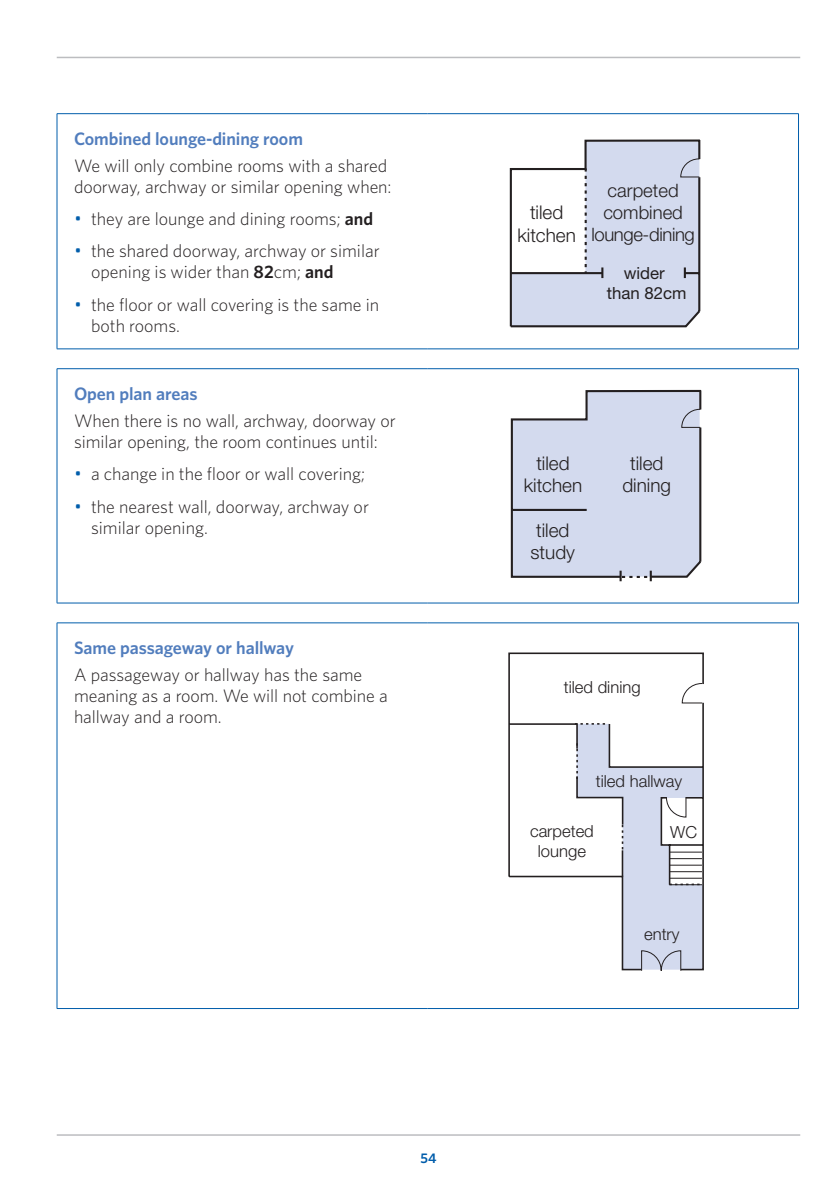
<style>
.page{position:relative;width:840px;height:1191px;background:#fff}
.page>*{position:absolute;margin:0;border:0;box-sizing:border-box;transform-origin:0 0}
.t1{font:300 19px/22.6px "Helvetica Neue";color:#231f20;text-align:center}
.t2{font:300 18.4px/22.2px "Helvetica Neue";color:#231f20;text-align:center}
.APIA_Body_Bullet_Lev{font:300 18px/21px "Whitney";color:#231f20}
.Body_Copy{font:300 18px/21px "Whitney";letter-spacing:-.005em;color:#231f20}
.APIA_Body_Copy{font:300 18px/21px "Whitney";letter-spacing:-.005em;color:#231f20}
.APIA_Heading_Level_4{font:600 18px "Whitney";letter-spacing:-.005em;color:#517dbd}
.t3{font:16.8px/20.2px "Helvetica Neue";color:#231f20;text-align:center}
.t4{font:300 16.6px/20px "Helvetica Neue";color:#231f20;text-align:center}
.t5{font:300 14.2px/17.2px "Helvetica Neue";color:#231f20;text-align:center}
.t6{font:600 14px "Whitney";color:#015dab}
.s1{font-size:19px;color:#015dab}
.s2{font-weight:600}
</style>
<div class="page">
<hr style="left:57px;top:1134px;width:742px;height:1px;background:#bcbdc0">
<hr style="left:57px;top:57px;width:742px;height:1px;background:#bcbdc0">
<hr style="left:57px;top:113px;width:370px;height:1px;background:#015dab">
<hr style="left:57px;top:114px;width:1px;height:234px;background:#015dab">
<hr style="left:427px;top:113px;width:371px;height:1px;background:#015dab">
<hr style="left:797px;top:114px;width:1px;height:234px;background:#015dab">
<hr style="left:57px;top:348px;width:370px;height:1px;background:#015dab">
<hr style="left:427px;top:348px;width:371px;height:1px;background:#015dab">
<svg style="left:509px;top:139px;width:192px;height:189px"></svg>
<hr style="left:57px;top:368px;width:370px;height:1px;background:#015dab">
<hr style="left:57px;top:369px;width:1px;height:234px;background:#015dab">
<hr style="left:427px;top:368px;width:371px;height:1px;background:#015dab">
<hr style="left:797px;top:369px;width:1px;height:234px;background:#015dab">
<hr style="left:57px;top:602px;width:370px;height:1px;background:#015dab">
<hr style="left:427px;top:602px;width:371px;height:1px;background:#015dab">
<svg style="left:510px;top:390px;width:192px;height:192px;background:#d0d5e7"></svg>
<hr style="left:57px;top:622px;width:370px;height:1px;background:#015dab">
<hr style="left:57px;top:623px;width:1px;height:385px;background:#015dab">
<hr style="left:427px;top:622px;width:371px;height:1px;background:#015dab">
<hr style="left:797px;top:623px;width:1px;height:385px;background:#015dab">
<hr style="left:57px;top:1008px;width:370px;height:1px;background:#015dab">
<hr style="left:427px;top:1008px;width:371px;height:1px;background:#015dab">
<svg style="left:508px;top:652px;width:196px;height:318px"></svg>
<svg style="left:574px;top:723px;width:129px;height:247px"></svg>
<svg style="left:681px;top:683px;width:20px;height:20px"></svg>
<hr style="left:621px;top:850px;width:2px;height:26px;background:#231f20">
<p class="APIA_Heading_Level_4" style="left:74px;top:128px;width:230px">Combined lounge-dining room</p>
<p class="APIA_Body_Copy" style="left:74px;top:155px;width:319px">We will only combine rooms with a shared doorway, archway or similar opening when:</p>
<p class="APIA_Body_Bullet_Lev" style="left:74px;top:208px;width:300px"><span class="s1">•</span> they are lounge and dining rooms; <span class="s2">and</span></p>
<p class="APIA_Body_Bullet_Lev" style="left:91px;top:240px;width:290px;text-indent:-17px"><span class="s1">•</span> the shared doorway, archway or similar opening is wider than <span class="s2">82</span>cm; <span class="s2">and</span></p>
<p class="APIA_Body_Bullet_Lev" style="left:91px;top:294px;width:289px;text-indent:-17px"><span class="s1">•</span> the floor or wall covering is the same in both rooms.</p>
<p class="t1" style="left:228px;top:214px;width:60px">kitchen</p>
<p class="t1" style="left:327px;top:214px;width:50px">dining</p>
<p class="t1" style="left:232px;top:295px;width:95px">study/office</p>
<p class="APIA_Heading_Level_4" style="left:74px;top:383px;width:125px">Open plan areas</p>
<p class="Body_Copy" style="left:74px;top:410px;width:323px">When there is no wall, archway, doorway or similar opening, the room continues until:</p>
<p class="APIA_Body_Bullet_Lev" style="left:74px;top:463px;width:292px"><span class="s1">•</span> a change in the floor or wall covering;</p>
<p class="APIA_Body_Bullet_Lev" style="left:91px;top:495px;width:279px;text-indent:-17px"><span class="s1">•</span> the nearest wall, doorway, archway or similar opening.</p>
<p class="APIA_Heading_Level_4" style="left:74px;top:637px;width:221px">Same passageway or hallway</p>
<p class="Body_Copy" style="left:74px;top:664px;width:315px">A passageway or hallway has the same meaning as a room. We will not combine a hallway and a room.</p>
<p class="t5" style="left:84px;top:691px;width:46px">tiled kitchen</p>
<p class="t5" style="left:148px;top:691px;width:56px">carpeted dining</p>
<p class="t1" style="left:517px;top:201px;width:60px">tiled kitchen</p>
<p class="t2" style="left:591px;top:179px;width:105px">carpeted combined lounge-dining</p>
<p class="t3" style="left:606px;top:263px;width:81px">wider<br>than 82cm</p>
<p class="t1" style="left:523px;top:451px;width:60px">tiled kitchen</p>
<p class="t1" style="left:622px;top:451px;width:50px">tiled dining</p>
<p class="t1" style="left:530px;top:518px;width:46px;text-align:left">tiled study</p>
<p class="t4" style="left:563px;top:676px;width:78px">tiled dining</p>
<p class="t4" style="left:595px;top:771px;width:88px">tiled hallway</p>
<p class="t4" style="left:529px;top:820px;width:65px">carpeted lounge</p>
<p class="t4" style="left:670px;top:821px;width:28px">WC</p>
<p class="t4" style="left:643px;top:923px;width:37px">entry</p>
<p class="t6" style="left:420px;top:1149px;width:17px">54</p>
</div>
